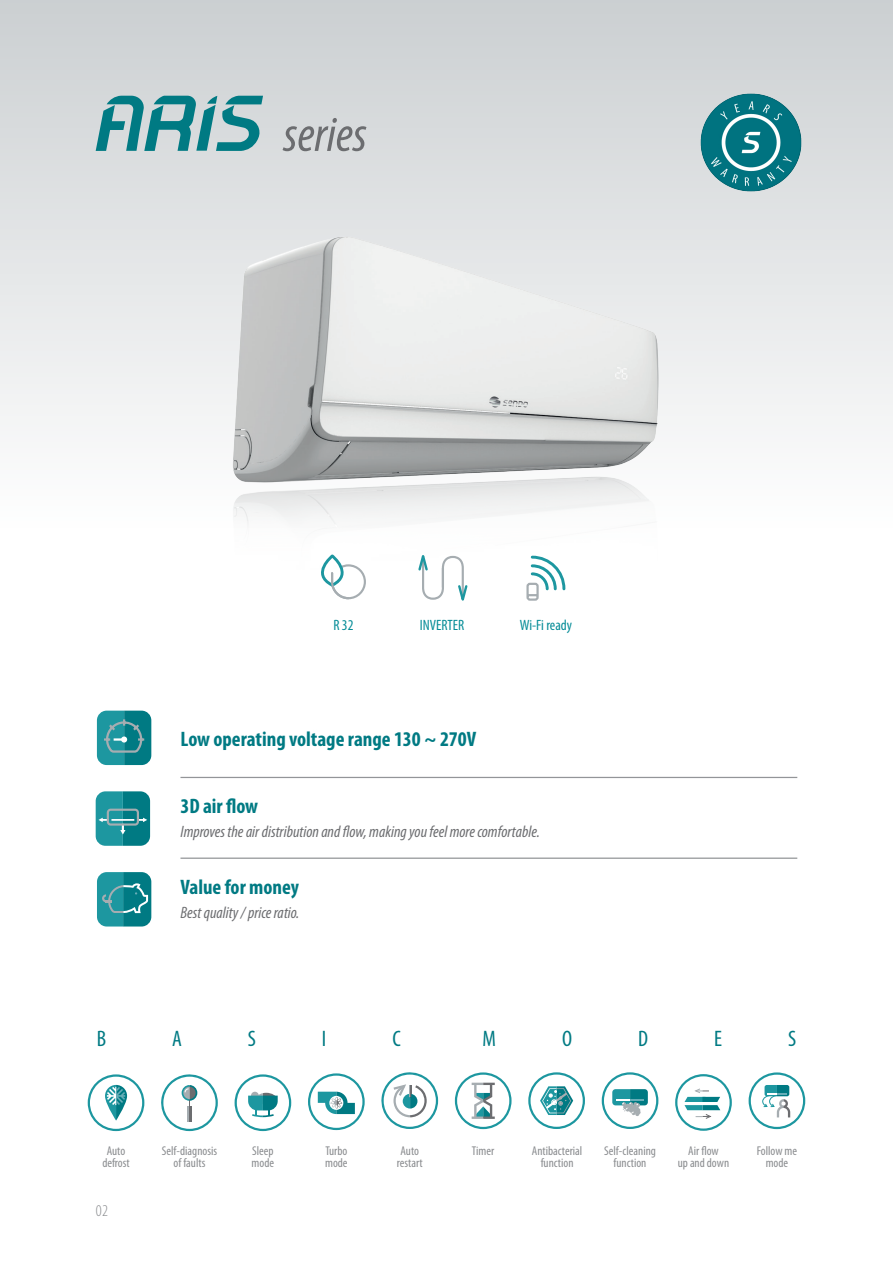
<style>
.page{position:relative;width:893px;height:1263px;background:#fff}
.page>*{position:absolute;margin:0;border:0;box-sizing:border-box;transform-origin:0 0}
.t1{font:italic condensed 50.1px "Myriad Pro";color:#6c6d70}
.t2{font:condensed 22.5px "Myriad Pro";color:#007a83}
.t3{font:700 condensed 21px "Myriad Pro";color:#007a83}
.t4{font:italic condensed 16.5px "Myriad Pro";color:#6c6d70}
.t5{font:300 condensed 16.5px "Myriad Pro";color:#8a8c8f}
.t6{font:condensed 15px "Myriad Pro";color:#058c97}
.t7{font:condensed 12.75px/12px "Myriad Pro";color:#8a8c8f;text-align:center}
</style>
<div class="page">
<div style="left:0;top:0;width:893px;height:527px;background:linear-gradient(to bottom,#cbcfd2,#fefefe)"></div>
<img style="left:121px;top:148px;width:604px;height:584px">
<svg style="left:97px;top:711px;width:54px;height:54px;background:#269098"></svg>
<hr style="left:180px;top:777px;width:617px;height:1px;background:#939598">
<hr style="left:180px;top:857px;width:617px;height:2px;background:#939598">
<svg style="left:96px;top:96px;width:167px;height:55px;background:#72adb2"></svg>
<svg style="left:96px;top:791px;width:54px;height:55px;background:#219199"></svg>
<div style="left:107px;top:809px;width:32px;height:17px;border:2px solid #a6adb1;border-radius:3px"></div>
<svg style="left:97px;top:872px;width:54px;height:54px;background:#27929a"></svg>
<svg style="left:310px;top:556px;width:57px;height:44px"></svg>
<svg style="left:417px;top:547px;width:52px;height:62px"></svg>
<svg style="left:525px;top:554px;width:42px;height:48px"></svg>
<svg style="left:88px;top:1074px;width:56px;height:57px"></svg>
<svg style="left:161px;top:1074px;width:57px;height:57px"></svg>
<svg style="left:235px;top:1074px;width:56px;height:57px"></svg>
<svg style="left:308px;top:1073px;width:57px;height:57px"></svg>
<svg style="left:381px;top:1072px;width:57px;height:57px"></svg>
<svg style="left:455px;top:1072px;width:57px;height:57px"></svg>
<svg style="left:602px;top:1072px;width:56px;height:57px"></svg>
<svg style="left:528px;top:1072px;width:57px;height:57px"></svg>
<svg style="left:749px;top:1072px;width:56px;height:57px"></svg>
<svg style="left:675px;top:1074px;width:57px;height:57px"></svg>
<hr style="left:892px;top:199px;width:1px;height:866px;background:#007a83">
<img style="left:700px;top:93px;width:102px;height:100px">
<p class="t1" style="left:283px;top:104px;width:85px">series</p>
<p class="t6" style="left:333px;top:616px;width:22px">R 32</p>
<p class="t6" style="left:420px;top:616px;width:46px">INVERTER</p>
<p class="t6" style="left:520px;top:616px;width:54px">Wi-Fi ready</p>
<p class="t3" style="left:180px;top:727px;width:297px">Low operating voltage range 130 ~ 270V</p>
<p class="t3" style="left:180px;top:794px;width:79px">3D air flow</p>
<p class="t4" style="left:180px;top:821px;width:361px">Improves the air distribution and flow, making you feel more comfortable.</p>
<p class="t3" style="left:180px;top:875px;width:120px">Value for money</p>
<p class="t4" style="left:180px;top:902px;width:120px">Best quality / price ratio.</p>
<p class="t2" style="left:97px;top:1024px;width:11px">B</p>
<p class="t2" style="left:172px;top:1024px;width:11px">A</p>
<p class="t2" style="left:248px;top:1024px;width:10px">S</p>
<p class="t2" style="left:322px;top:1024px;width:6px">I</p>
<p class="t2" style="left:392px;top:1024px;width:10px">C</p>
<p class="t2" style="left:483px;top:1024px;width:15px">M</p>
<p class="t2" style="left:562px;top:1024px;width:12px">O</p>
<p class="t2" style="left:638px;top:1024px;width:12px">D</p>
<p class="t2" style="left:714px;top:1024px;width:9px">E</p>
<p class="t2" style="left:788px;top:1024px;width:10px">S</p>
<p class="t7" style="left:107px;top:1145px;width:20px">Auto</p>
<p class="t7" style="left:102px;top:1157px;width:29px">defrost</p>
<p class="t5" style="left:96px;top:1202px;width:14px">02</p>
<p class="t7" style="left:162px;top:1145px;width:57px">Self-diagnosis of faults</p>
<p class="t7" style="left:252px;top:1145px;width:23px">Sleep</p>
<p class="t7" style="left:252px;top:1157px;width:24px">mode</p>
<p class="t7" style="left:325px;top:1145px;width:24px">Turbo</p>
<p class="t7" style="left:325px;top:1157px;width:24px">mode</p>
<p class="t7" style="left:400px;top:1145px;width:20px">Auto</p>
<p class="t7" style="left:397px;top:1157px;width:27px">restart</p>
<p class="t7" style="left:472px;top:1145px;width:24px">Timer</p>
<p class="t7" style="left:532px;top:1145px;width:52px">Antibacterial function</p>
<p class="t7" style="left:688px;top:1145px;width:32px">Air flow</p>
<p class="t7" style="left:604px;top:1145px;width:53px">Self-cleaning function</p>
<p class="t7" style="left:757px;top:1145px;width:42px">Follow me</p>
<p class="t7" style="left:678px;top:1157px;width:53px">up and down</p>
<p class="t7" style="left:766px;top:1157px;width:24px">mode</p>
</div>
